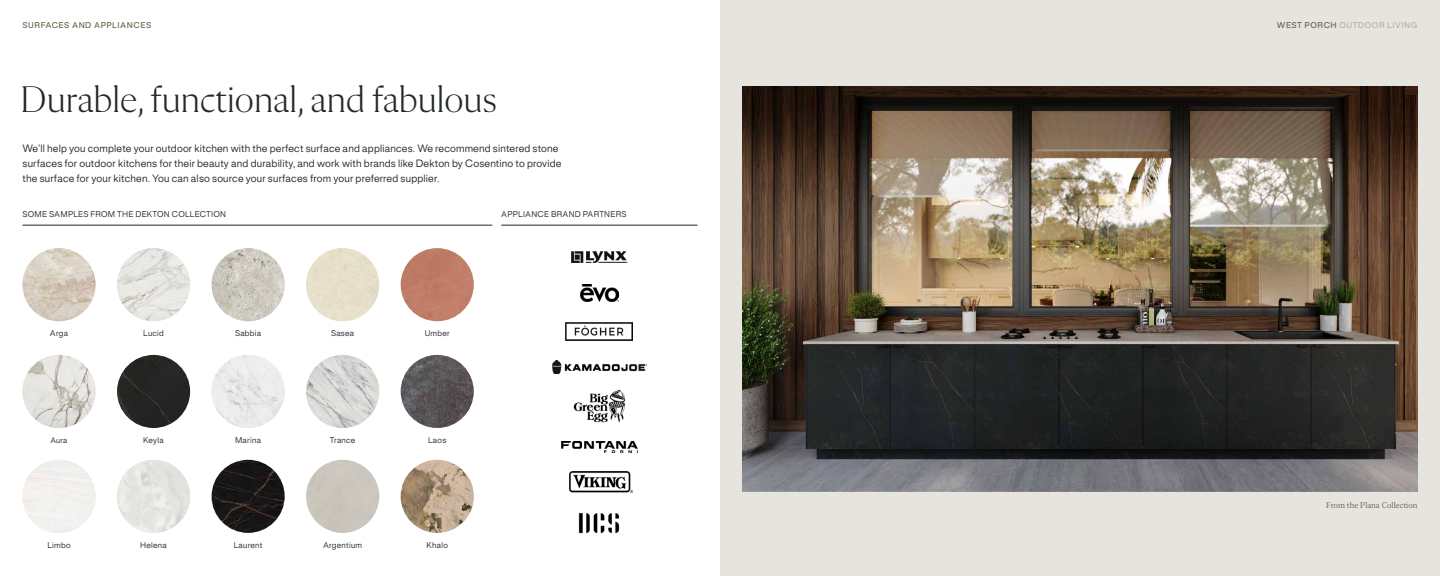
<style>
.page{position:relative;width:1440px;height:576px;background:#fff}
.page>*{position:absolute;margin:0;border:0;box-sizing:border-box;transform-origin:0 0}
.t1{font:300 37.8px "Flecha M";color:#23282b}
.t2{font:9.5px/15px "Rules";letter-spacing:.02em;color:#23282b}
.t3{font:8.5px "Flecha S";color:#6d6552}
.t4{font:7.5px "Rules";letter-spacing:.035em;color:#23282b}
.t5{font:500 7.5px "Rules";letter-spacing:.075em;color:#b6b2a9}
.t6{font:500 7.5px "Rules";letter-spacing:.07em;color:#6d6552}
.t7{font:7.2px "Rules";color:#23282b}
.s1{color:#6d6552}
</style>
<div class="page">
<div style="left:720px;top:0;width:720px;height:576px;background:#e5e4df"></div>
<img style="left:22px;top:248px;width:74px;height:73px;border-radius:37px">
<img style="left:22px;top:355px;width:74px;height:73px;border-radius:37px">
<img style="left:212px;top:248px;width:73px;height:73px;border-radius:37px">
<img style="left:212px;top:355px;width:73px;height:73px;border-radius:37px">
<img style="left:212px;top:460px;width:73px;height:73px;border-radius:37px">
<img style="left:117px;top:248px;width:73px;height:73px;border-radius:37px">
<img style="left:117px;top:355px;width:73px;height:73px;border-radius:37px">
<img style="left:117px;top:460px;width:73px;height:73px;border-radius:37px">
<div style="left:306px;top:248px;width:73px;height:73px;background:#e6e0ca;border-radius:37px"></div>
<img style="left:306px;top:355px;width:73px;height:73px;border-radius:37px">
<div style="left:306px;top:460px;width:73px;height:73px;background:#cac6bd;border-radius:37px"></div>
<div style="left:401px;top:248px;width:73px;height:73px;background:#bf7d67;border-radius:37px"></div>
<img style="left:401px;top:355px;width:73px;height:73px;border-radius:37px">
<img style="left:401px;top:460px;width:73px;height:73px;border-radius:37px">
<hr style="left:22px;top:225px;width:470px;height:1px;background:#23282b">
<hr style="left:501px;top:225px;width:196px;height:1px;background:#23282b">
<img style="left:742px;top:86px;width:676px;height:405px">
<img style="left:574px;top:389px;width:51px;height:33px">
<img style="left:578px;top:513px;width:42px;height:21px">
<img style="left:581px;top:285px;width:37px;height:17px">
<img style="left:566px;top:323px;width:67px;height:17px">
<img style="left:562px;top:441px;width:75px;height:11px">
<img style="left:552px;top:361px;width:94px;height:13px">
<img style="left:571px;top:251px;width:56px;height:11px">
<img style="left:569px;top:472px;width:63px;height:21px">
<p class="t6" style="left:23px;top:20px;width:130px">SURFACES AND APPLIANCES</p>
<p class="t5" style="left:1277px;top:20px;width:142px"><span class="s1">WEST PORCH</span> OUTDOOR LIVING</p>
<h1 class="t1" style="left:20px;top:79px;width:478px">Durable, functional, and fabulous</h1>
<p class="t2" style="left:22px;top:141px;width:541px">We’ll help you complete your outdoor kitchen with the perfect surface and appliances. We recommend sintered stone surfaces for outdoor kitchens for their beauty and durability, and work with brands like Dekton by Cosentino to provide the surface for your kitchen. You can also source your surfaces from your preferred supplier.</p>
<p class="t4" style="left:22px;top:209px;width:205px">SOME SAMPLES FROM THE DEKTON COLLECTION</p>
<p class="t4" style="left:501px;top:209px;width:127px">APPLIANCE BRAND PARTNERS</p>
<p class="t4" style="left:50px;top:328px;width:20px">Arga</p>
<p class="t4" style="left:143px;top:328px;width:22px">Lucid</p>
<p class="t4" style="left:235px;top:328px;width:28px">Sabbia</p>
<p class="t4" style="left:331px;top:328px;width:25px">Sasea</p>
<p class="t4" style="left:425px;top:328px;width:27px">Umber</p>
<p class="t7" style="left:51px;top:435px;width:18px">Aura</p>
<p class="t4" style="left:143px;top:435px;width:22px">Keyla</p>
<p class="t4" style="left:235px;top:435px;width:27px">Marina</p>
<p class="t4" style="left:330px;top:435px;width:27px">Trance</p>
<p class="t4" style="left:428px;top:435px;width:20px">Laos</p>
<p class="t3" style="left:1326px;top:501px;width:93px">From the Plana Collection</p>
<p class="t4" style="left:47px;top:540px;width:25px">Limbo</p>
<p class="t4" style="left:140px;top:540px;width:28px">Helena</p>
<p class="t4" style="left:234px;top:540px;width:30px">Laurent</p>
<p class="t4" style="left:323px;top:540px;width:41px">Argentium</p>
<p class="t4" style="left:426px;top:540px;width:23px">Khalo</p>
</div>
